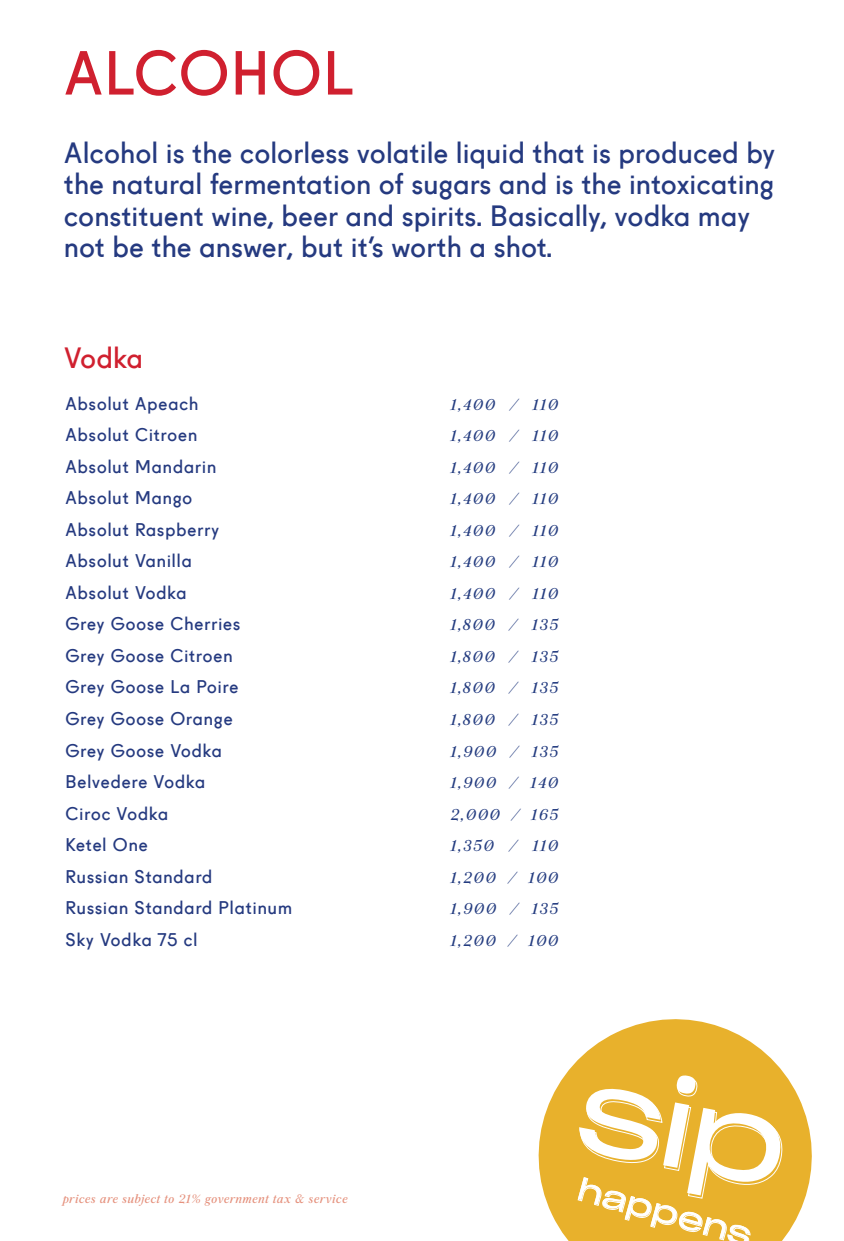
<style>
.page{position:relative;width:844px;height:1241px;background:#fff}
.page>*{position:absolute;margin:0;border:0;box-sizing:border-box;transform-origin:0 0}
.t1{font:59.5px "Fugue";letter-spacing:.025em;color:#d0202f}
.t2{font:28px/31.5px "Fugue";letter-spacing:.025em;color:#253a80}
.t3{font:28px "Fugue";letter-spacing:.015em;color:#d0202f}
.t4{font:17.5px/31.5px "Fugue";letter-spacing:.06em;color:#253a80}
.t5{font:italic 15.75px/31.5px "Archive Pro";letter-spacing:.08em;color:#243c80;text-align:justify}
.t6{font:italic 12.25px "Archive Pro";letter-spacing:.025em;color:#e5917d}
</style>
<div class="page">
<svg style="left:538px;top:1019px;width:274px;height:221px;fill:#e8b12c"></svg>
<svg style="left:577px;top:1074px;width:206px;height:166px"></svg>
<h1 class="t1" style="left:64px;top:39px;width:292px">ALCOHOL</h1>
<h2 class="t2" style="left:64px;top:137px;width:712px">Alcohol is the colorless volatile liquid that is produced by the natural fermentation of sugars and is the intoxicating constituent wine, beer and spirits. Basically, vodka may not be the answer, but it’s worth a shot.</h2>
<h2 class="t3" style="left:64px;top:341px;width:80px">Vodka</h2>
<p class="t4" style="left:65px;top:388px;width:228px">Absolut Apeach<br>Absolut Citroen<br>Absolut Mandarin<br>Absolut Mango<br>Absolut Raspberry<br>Absolut Vanilla<br>Absolut Vodka<br>Grey Goose Cherries<br>Grey Goose Citroen<br>Grey Goose La Poire<br>Grey Goose Orange<br>Grey Goose Vodka<br>Belvedere Vodka<br>Ciroc Vodka<br>Ketel One<br>Russian Standard<br>Russian Standard Platinum<br>Sky Vodka 75 cl</p>
<p class="t6" style="left:63px;top:1189px;width:286px">prices are subject to 21% government tax &amp; service</p>
<p class="t5" style="left:450px;top:388px;width:109px">1,400 / 110<br>1,400 / 110<br>1,400 / 110<br>1,400 / 110<br>1,400 / 110<br>1,400 / 110<br>1,400 / 110<br>1,800 / 135<br>1,800 / 135<br>1,800 / 135<br>1,800 / 135<br>1,900 / 135<br>1,900 / 140<br>2,000 / 165<br>1,350 / 110<br>1,200 / 100<br>1,900 / 135<br>1,200 / 100</p>
</div>
